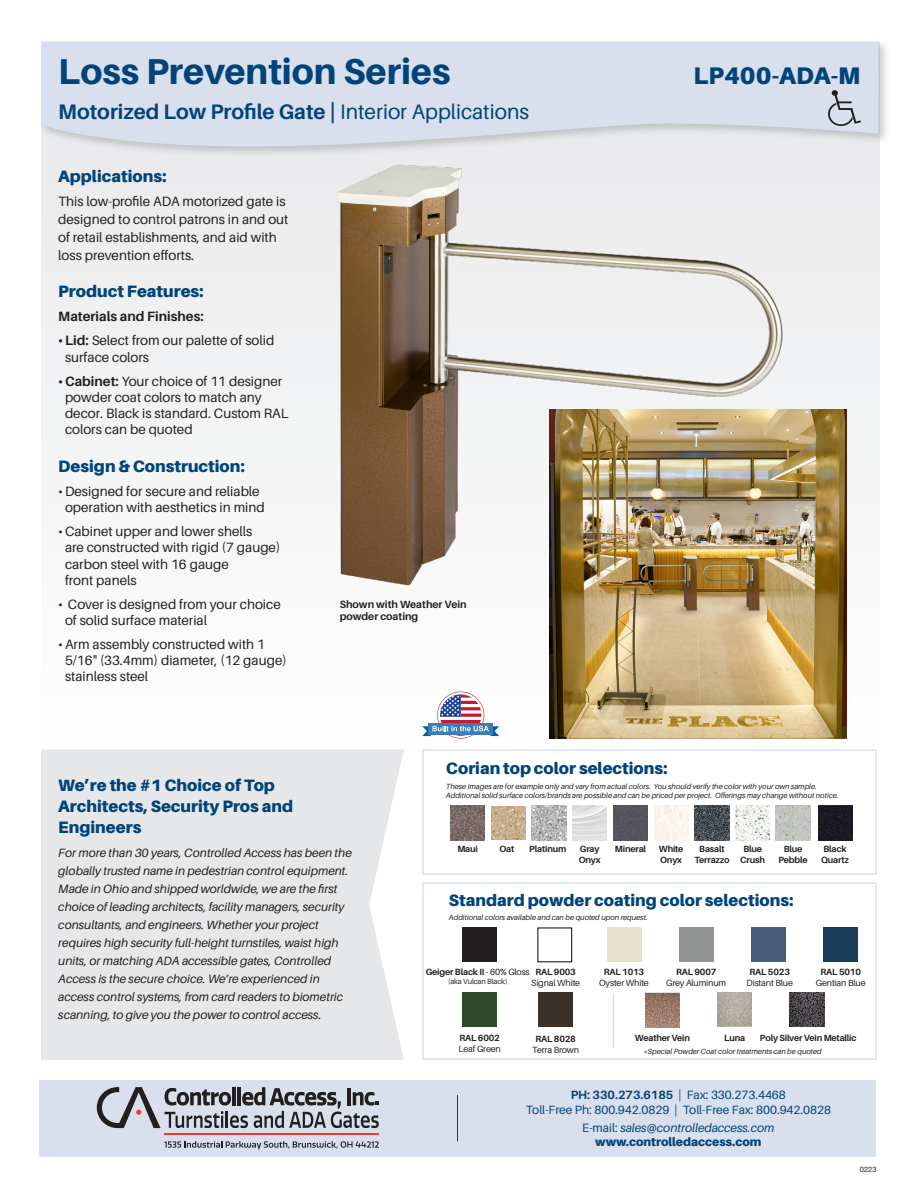
<style>
.page{position:relative;width:918px;height:1188px;background:#fff}
.page>*{position:absolute;margin:0;border:0;box-sizing:border-box;transform-origin:0 0}
.t1{font:800 36px "Aileron";color:#00447b}
.t2{font:900 24px "Aileron";color:#00447b}
.t3{font:700 21px "Aileron";color:#00447b}
.t4{font:900 16.5px/21px "Aileron";color:#00447b}
.t5{font:13.5px/16.2px "Aileron";color:#231f20}
.t6{font:700 13.5px "Aileron";color:#231f20}
.t7{font:italic 12px/18px "Aileron";color:#231f20}
.t8{font:12px/14.4px "Aileron";color:#00447b;text-align:center}
.t9{font:italic 12px/14.4px "Aileron";color:#00447b;text-align:center}
.t10{font:700 10.5px/12.6px "Aileron";color:#231f20}
.t11{font:700 9px "Aileron";letter-spacing:-.02em;color:#231f20}
.t12{font:9px "Aileron";letter-spacing:-.02em;color:#231f20}
.t13{font:italic 7.5px "Aileron";color:#231f20}
.t14{font:7.5px "Aileron";letter-spacing:-.02em;color:#231f20}
.t15{font:7.5px "Helvetica Neue";color:#231f20}
.s1{font-weight:400}
.s2{font-weight:700}
.s3{font-style:normal}
.s4{font-weight:900;font-style:normal}
</style>
<div class="page">
<div style="left:41px;top:158px;width:839px;height:604px;background:#f6f6f7"></div>
<svg style="left:41px;top:41px;width:837px;height:105px;background:#d9deea"></svg>
<div style="left:39px;top:1080px;width:837px;height:76px;background:#d9dfec"></div>
<hr style="left:457px;top:1095px;width:1px;height:46px;background:#00447b">
<svg style="left:165px;top:1141px;width:214px;height:8px"></svg>
<hr style="left:165px;top:1134px;width:214px;height:1px;background:#ef3b2c">
<svg style="left:97px;top:1087px;width:282px;height:41px"></svg>
<div style="left:41px;top:750px;width:363px;height:310px;background:#e6e7e9"></div>
<div style="left:422px;top:882px;width:455px;height:178px;border:2px solid #d9dfec"></div>
<div style="left:463px;top:928px;width:34px;height:34px;background:#231f20"></div>
<div style="left:751px;top:928px;width:35px;height:34px;background:#486077"></div>
<div style="left:607px;top:928px;width:34px;height:34px;background:#e7e1cf"></div>
<div style="left:463px;top:992px;width:34px;height:34px;background:#2f472d"></div>
<img style="left:645px;top:993px;width:35px;height:34px">
<div style="left:824px;top:928px;width:34px;height:34px;background:#1d3c5c"></div>
<img style="left:718px;top:992px;width:34px;height:34px">
<div style="left:679px;top:928px;width:34px;height:34px;background:#939594"></div>
<div style="left:538px;top:992px;width:34px;height:34px;background:#3b3028"></div>
<img style="left:790px;top:992px;width:34px;height:34px">
<div style="left:422px;top:750px;width:455px;height:125px;border:2px solid #d9dfec"></div>
<img style="left:451px;top:806px;width:34px;height:34px">
<img style="left:613px;top:806px;width:35px;height:34px">
<img style="left:532px;top:806px;width:34px;height:34px">
<img style="left:695px;top:806px;width:34px;height:34px">
<img style="left:491px;top:806px;width:34px;height:34px">
<img style="left:654px;top:806px;width:34px;height:34px">
<img style="left:573px;top:806px;width:34px;height:34px">
<img style="left:736px;top:806px;width:34px;height:34px">
<img style="left:776px;top:806px;width:34px;height:34px">
<img style="left:818px;top:806px;width:34px;height:34px">
<img style="left:829px;top:91px;width:32px;height:34px">
<hr style="left:613px;top:993px;width:1px;height:55px;background:#d9dfec">
<img style="left:310px;top:140px;width:496px;height:446px">
<img style="left:549px;top:410px;width:298px;height:329px">
<svg style="left:422px;top:692px;width:77px;height:47px"></svg>
<p class="t1" style="left:58px;top:51px;width:394px">Loss Prevention Series</p>
<p class="t2" style="left:694px;top:62px;width:168px">LP400-ADA-M</p>
<p class="t3" style="left:58px;top:100px;width:472px">Motorized Low Profile Gate | <span class="s1">Interior Applications</span></p>
<p class="t4" style="left:58px;top:165px;width:110px">Applications:</p>
<p class="t5" style="left:58px;top:193px;width:229px">This low-profile ADA motorized gate is</p>
<p class="t5" style="left:58px;top:210px;width:232px;line-height:18px">designed to control patrons in and out of retail establishments, and aid with loss prevention efforts.</p>
<p class="t4" style="left:58px;top:281px;width:147px">Product Features:</p>
<p class="t6" style="left:58px;top:309px;width:147px">Materials and Finishes:</p>
<p class="t5" style="left:65px;top:333px;width:211px;text-indent:-7px"><span class="s2">•Lid:</span> Select from our palette of solid surface colors</p>
<p class="t5" style="left:65px;top:373px;width:225px;text-indent:-7px"><span class="s2">•Cabinet:</span> Your choice of 11 designer powder coat colors to match any decor. Black is standard. Custom RAL colors can be quoted</p>
<p class="t4" style="left:58px;top:456px;width:188px">Design &amp; Construction:</p>
<p class="t5" style="left:58px;top:483px;width:208px;text-align:center">•Designed for secure and reliable operation with aesthetics in mind</p>
<p class="t5" style="left:65px;top:524px;width:217px;text-indent:-7px">•Cabinet upper and lower shells<br>are constructed with rigid (7 gauge) carbon steel with 16 gauge<br>front panels</p>
<p class="t5" style="left:65px;top:596px;width:217px;text-indent:-7px">• Cover is designed from your choice of solid surface material</p>
<p class="t5" style="left:65px;top:636px;width:223px;text-indent:-7px">•Arm assembly constructed with 1<br>5/16" (33.4mm) diameter, (12 gauge) stainless steel</p>
<p class="t10" style="left:340px;top:598px;width:129px">Shown with Weather Vein powder coating</p>
<p class="t4" style="left:58px;top:774px;width:236px">We’re the #1 Choice of Top<br>Architects, Security Pros and<br>Engineers</p>
<p class="t7" style="left:58px;top:844px;width:295px">For more than 30 years, Controlled Access has been the globally trusted name in pedestrian control equipment.<br>Made in Ohio and shipped worldwide, we are the first choice of leading architects, facility managers, security consultants, and engineers. Whether your project requires high security full-height turnstiles, waist high units, or matching ADA accessible gates, Controlled Access is the secure choice. We’re experienced in access control systems, from card readers to biometric scanning, to give you the power to control access.</p>
<p class="t4" style="left:446px;top:758px;width:223px">Corian top color selections:</p>
<p class="t13" style="left:446px;top:782px;width:372px">These images are for example only and vary from actual colors. You should verify the color with your own sample.</p>
<p class="t13" style="left:446px;top:791px;width:394px">Additional solid surface colors/brands are possible and can be priced per project. Offerings may change without notice.</p>
<p class="t11" style="left:457px;top:844px;width:22px">Maui</p>
<p class="t11" style="left:499px;top:844px;width:16px">Oat</p>
<p class="t11" style="left:529px;top:844px;width:39px">Platinum</p>
<p class="t11" style="left:580px;top:844px;width:21px">Gray</p>
<p class="t11" style="left:579px;top:854px;width:23px">Onyx</p>
<p class="t11" style="left:615px;top:844px;width:33px">Mineral</p>
<p class="t11" style="left:659px;top:844px;width:26px">White</p>
<p class="t11" style="left:660px;top:854px;width:23px">Onyx</p>
<p class="t11" style="left:699px;top:844px;width:27px">Basalt</p>
<p class="t11" style="left:694px;top:854px;width:37px">Terrazzo</p>
<p class="t11" style="left:743px;top:844px;width:20px">Blue</p>
<p class="t11" style="left:740px;top:854px;width:26px">Crush</p>
<p class="t11" style="left:784px;top:844px;width:20px">Blue</p>
<p class="t11" style="left:778px;top:854px;width:31px">Pebble</p>
<p class="t11" style="left:823px;top:844px;width:25px">Black</p>
<p class="t11" style="left:821px;top:854px;width:29px">Quartz</p>
<p class="t4" style="left:449px;top:889px;width:346px">Standard powder coating color selections:</p>
<p class="t13" style="left:449px;top:913px;width:200px">Additional colors available and can be quoted upon request.</p>
<p class="t11" style="left:426px;top:967px;width:105px">Geiger Black II <span class="s1">- 60% Gloss</span></p>
<p class="t14" style="left:448px;top:978px;width:61px">(aka Vulcan Black)</p>
<p class="t11" style="left:536px;top:967px;width:42px">RAL 9003</p>
<p class="t12" style="left:531px;top:978px;width:50px">Signal White</p>
<p class="t11" style="left:604px;top:967px;width:42px">RAL 1013</p>
<p class="t12" style="left:599px;top:978px;width:51px">Oyster White</p>
<p class="t11" style="left:676px;top:967px;width:42px">RAL 9007</p>
<p class="t12" style="left:666px;top:978px;width:61px">Grey Aluminum</p>
<p class="t11" style="left:750px;top:967px;width:42px">RAL 5023</p>
<p class="t12" style="left:747px;top:978px;width:48px">Distant Blue</p>
<p class="t11" style="left:821px;top:967px;width:42px">RAL 5010</p>
<p class="t12" style="left:816px;top:978px;width:51px">Gentian Blue</p>
<p class="t11" style="left:460px;top:1033px;width:42px">RAL 6002</p>
<p class="t12" style="left:459px;top:1044px;width:44px">Leaf Green</p>
<p class="t11" style="left:536px;top:1034px;width:42px">RAL 8028</p>
<p class="t11" style="left:635px;top:1033px;width:57px">Weather Vein</p>
<p class="t11" style="left:760px;top:1033px;width:98px">Poly Silver Vein Metallic</p>
<p class="t12" style="left:532px;top:1045px;width:48px">Terra Brown</p>
<p class="t11" style="left:724px;top:1033px;width:23px">Luna</p>
<p class="t13" style="left:644px;top:1047px;width:179px">*Special Powder Coat color treatments can be quoted</p>
<p class="t8" style="left:526px;top:1088px;width:307px"><span class="s2">PH: 330.273.6185</span> | Fax: 330.273.4468<br>Toll-Free Ph: 800.942.0829 | Toll-Free Fax: 800.942.0828</p>
<p class="t9" style="left:582px;top:1120px;width:194px"><span class="s3">E-mail:</span> sales@controlledaccess.com <span class="s4">www.controlledaccess.com</span></p>
<p class="t15" style="left:860px;top:1164px;width:18px">0223</p>
</div>
